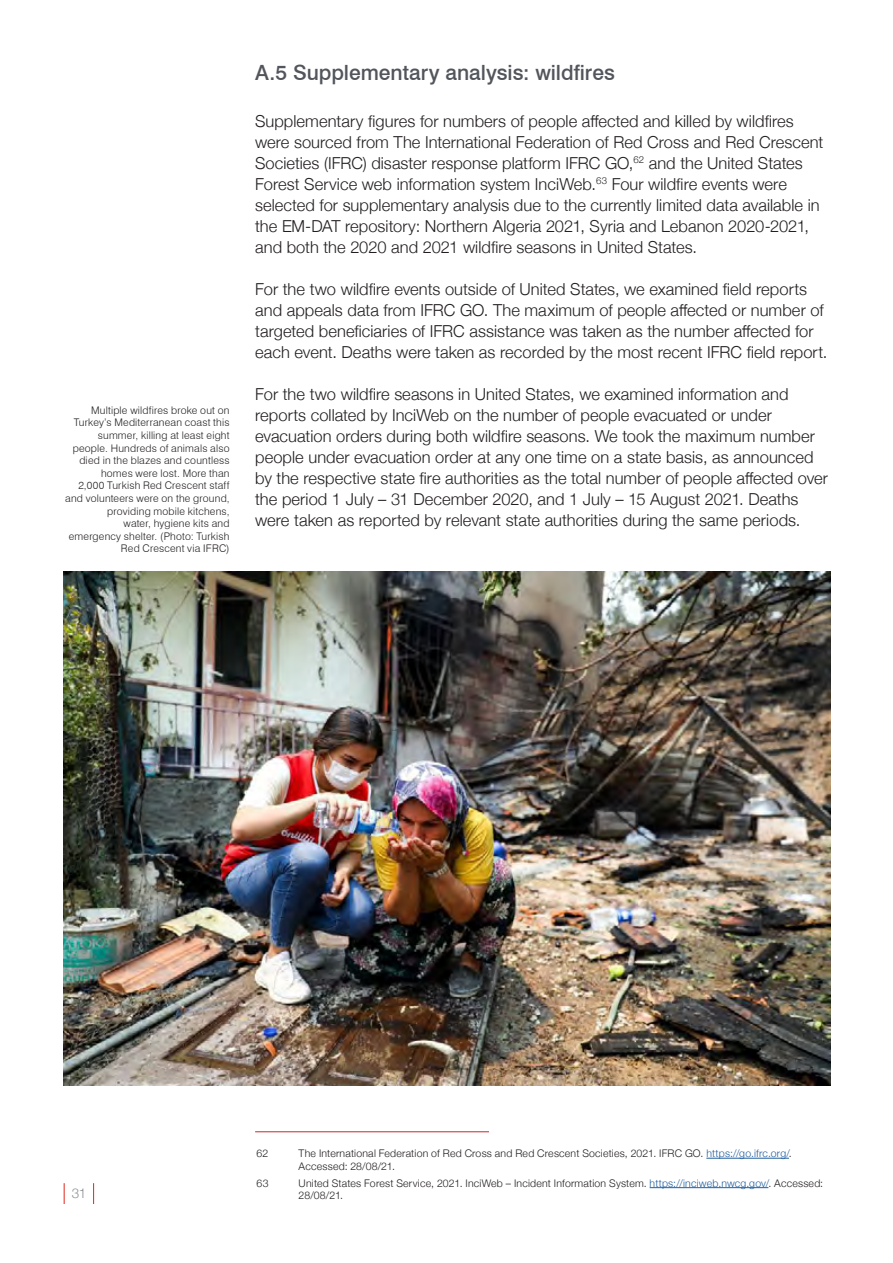
<style>
.page{position:relative;width:893px;height:1263px;background:#fff}
.page>*{position:absolute;margin:0;border:0;box-sizing:border-box;transform-origin:0 0}
.title_black__1_1{font:500 21px "Swiss 721 BT";color:#52555b}
.t1{font:300 16.5px/21px "Helvetica Neue";letter-spacing:.005em;color:#231f20}
.t2{font:300 13.5px "Helvetica Neue";color:#8d8f92}
.captions{font:300 10.5px/12.6px "Swiss 721 BT";letter-spacing:.02em;color:#231f20;text-align:right}
.footnotes{font:300 10.5px/12.6px "Helvetica Neue";letter-spacing:.02em;color:#231f20}
.s1{color:#215e9e}
</style>
<div class="page">
<svg style="left:64px;top:1183px;width:1px;height:21px"></svg>
<svg style="left:93px;top:1183px;width:1px;height:21px"></svg>
<hr style="left:255px;top:1131px;width:234px;height:1px;background:#d2232a">
<hr style="left:706px;top:1158px;width:83px;height:1px;background:#215e9e">
<hr style="left:650px;top:1187px;width:118px;height:1px;background:#215e9e">
<img style="left:64px;top:572px;width:766px;height:513px">
<p class="captions" style="left:65px;top:404px;width:166px">Multiple wildfires broke out on<br>Turkey’s Mediterranean coast this summer, killing at least eight people. Hundreds of animals also died in the blazes and countless homes were lost. More than<br>2,000 Turkish Red Crescent staff and volunteers were on the ground, providing mobile kitchens,<br>water, hygiene kits and<br>emergency shelter. (Photo: Turkish<br>Red Crescent via IFRC)</p>
<p class="title_black__1_1" style="left:255px;top:60px;width:361px">A.5 Supplementary analysis: wildfires</p>
<p class="t1" style="left:255px;top:109px;width:570px">Supplementary figures for numbers of people affected and killed by wildfires were sourced from The International Federation of Red Cross and Red Crescent Societies (IFRC) disaster response platform IFRC GO,<sup>62</sup> and the United States Forest Service web information system InciWeb.<sup>63</sup> Four wildfire events were selected for supplementary analysis due to the currently limited data available in the EM-DAT repository: Northern Algeria 2021, Syria and Lebanon 2020-2021, and both the 2020 and 2021 wildfire seasons in United States.</p>
<p class="t1" style="left:255px;top:277px;width:574px">For the two wildfire events outside of United States, we examined field reports and appeals data from IFRC GO. The maximum of people affected or number of targeted beneficiaries of IFRC assistance was taken as the number affected for each event. Deaths were taken as recorded by the most recent IFRC field report.</p>
<p class="t1" style="left:255px;top:382px;width:574px">For the two wildfire seasons in United States, we examined information and reports collated by InciWeb on the number of people evacuated or under evacuation orders during both wildfire seasons. We took the maximum number people under evacuation order at any one time on a state basis, as announced by the respective state fire authorities as the total number of people affected over the period 1 July – 31 December 2020, and 1 July – 15 August 2021. Deaths were taken as reported by relevant state authorities during the same periods.</p>
<p class="t2" style="left:72px;top:1182px;width:16px">31</p>
<p class="footnotes" style="left:257px;top:1146px;width:13px">62</p>
<p class="footnotes" style="left:299px;top:1146px;width:495px">The International Federation of Red Cross and Red Crescent Societies, 2021. IFRC GO. <span class="s1">https://go.ifrc.org/</span>.<br>Accessed: 28/08/21.</p>
<p class="footnotes" style="left:257px;top:1176px;width:13px">63</p>
<p class="footnotes" style="left:299px;top:1176px;width:526px">United States Forest Service, 2021. InciWeb – Incident Information System. <span class="s1">https://inciweb.nwcg.gov/</span>. Accessed:<br>28/08/21.</p>
</div>
